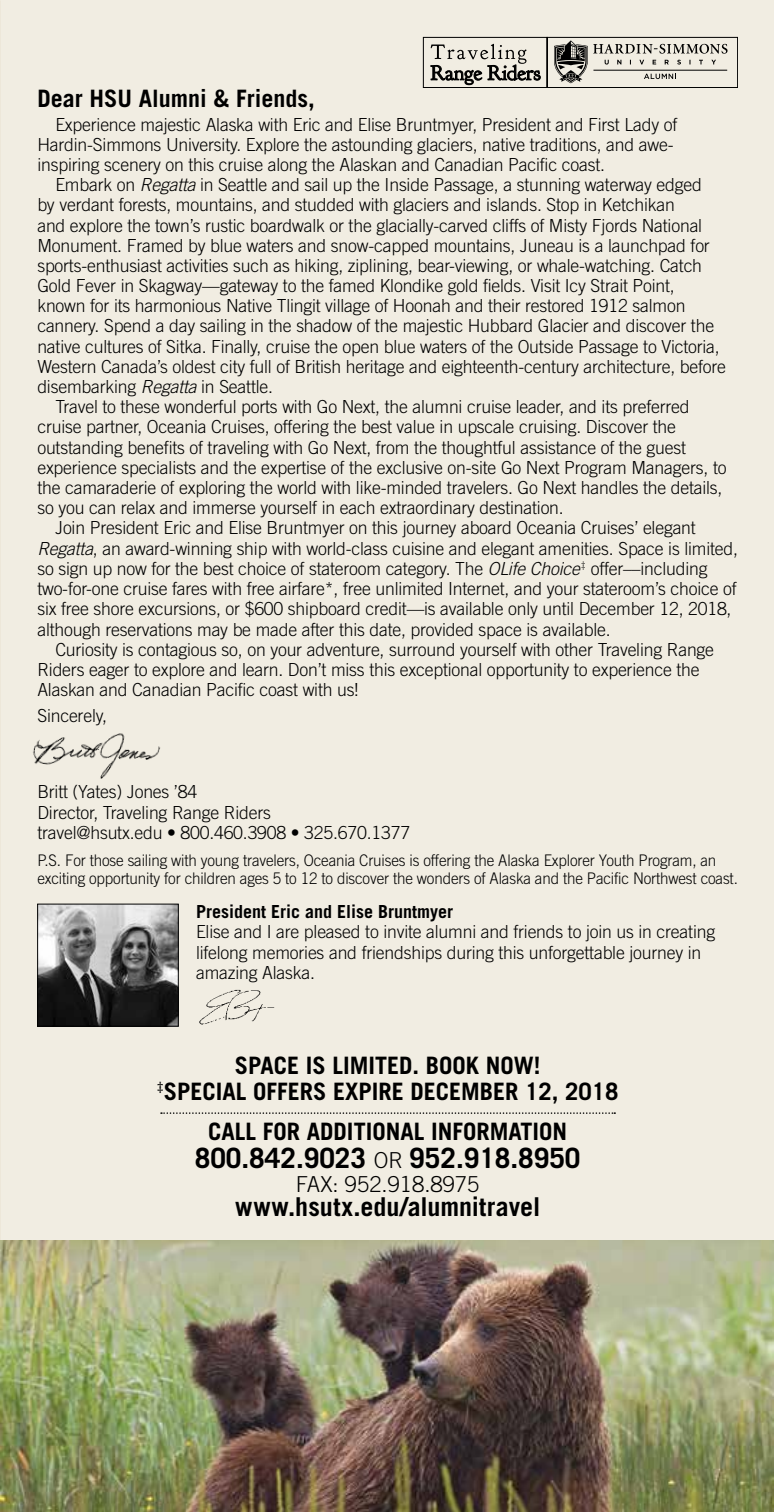
<style>
.page{position:relative;width:774px;height:1512px;background:#f1ede2}
.page>*{position:absolute;margin:0;border:0;box-sizing:border-box;transform-origin:0 0}
.t1{font:700 28px "Trade Gothic LT Std";color:#000}
.t2{font:700 26px "Trade Gothic LT Std";color:#000}
.t3{font:700 24px/26px "Trade Gothic LT Std";color:#000;text-align:center}
.t4{font:300 22px "Trade Gothic LT Std";color:#000}
.t5{font:300 18px/20.2px "Trade Gothic LT Std";letter-spacing:-.01em;color:#000}
.t6{font:700 18px "Trade Gothic LT Std";color:#000}
.t7{font:300 16px/18px "Trade Gothic LT Std";letter-spacing:-.01em;color:#000;scale:.95 1}
.s1{font-style:italic}
.s2{font-weight:300;font-size:22px}
</style>
<div class="page">
<hr style="left:773px;top:821px;width:1px;height:691px;background:#bfa874">
<img style="left:0;top:1241px;width:774px;height:271px">
<svg style="left:161px;top:1112px;width:454px;height:2px"></svg>
<svg style="left:423px;top:37px;width:315px;height:51px"></svg>
<img style="left:33px;top:733px;width:128px;height:46px">
<img style="left:39px;top:906px;width:138px;height:118px">
<div style="left:37px;top:904px;width:142px;height:122px;border:1px solid #000"></div>
<img style="left:199px;top:989px;width:76px;height:36px">
<h3 class="t3" style="left:37px;top:86px;width:279px">Dear HSU Alumni &amp; Friends,</h3>
<p class="t5" style="left:37px;top:114px;width:641px;text-indent:18px">Experience majestic Alaska with Eric and Elise Bruntmyer, President and First Lady of<br>Hardin-Simmons University. Explore the astounding glaciers, native traditions, and awe&shy;inspiring scenery on this cruise along the Alaskan and Canadian Pacific coast.</p>
<p class="t5" style="left:55px;top:174px;width:648px">Embark on <span class="s1">Regatta</span> in Seattle and sail up the Inside Passage, a stunning waterway edged</p>
<p class="t5" style="left:37px;top:195px;width:639px">by verdant forests, mountains, and studded with glaciers and islands. Stop in Ketchikan</p>
<p class="t5" style="left:37px;top:215px;width:666px">and explore the town’s rustic boardwalk or the glacially-carved cliffs of Misty Fjords National</p>
<p class="t5" style="left:37px;top:235px;width:674px">Monument. Framed by blue waters and snow-capped mountains, Juneau is a launchpad for</p>
<p class="t5" style="left:37px;top:255px;width:666px">sports-enthusiast activities such as hiking, ziplining, bear-viewing, or whale-watching. Catch</p>
<p class="t5" style="left:37px;top:275px;width:639px">Gold Fever in Skagway—gateway to the famed Klondike gold fields. Visit Icy Strait Point,</p>
<p class="t5" style="left:37px;top:296px;width:650px">known for its harmonious Native Tlingit village of Hoonah and their restored 1912 salmon</p>
<p class="t5" style="left:37px;top:316px;width:678px">cannery. Spend a day sailing in the shadow of the majestic Hubbard Glacier and discover the</p>
<p class="t5" style="left:37px;top:336px;width:684px">native cultures of Sitka. Finally, cruise the open blue waters of the Outside Passage to Victoria,</p>
<p class="t5" style="left:37px;top:356px;width:690px">Western Canada’s oldest city full of British heritage and eighteenth-century architecture, before</p>
<p class="t5" style="left:37px;top:376px;width:237px">disembarking <span class="s1">Regatta</span> in Seattle.</p>
<p class="t5" style="left:55px;top:397px;width:636px">Travel to these wonderful ports with Go Next, the alumni cruise leader, and its preferred</p>
<p class="t5" style="left:37px;top:417px;width:640px">cruise partner, Oceania Cruises, offering the best value in upscale cruising. Discover the</p>
<p class="t5" style="left:37px;top:437px;width:650px">outstanding benefits of traveling with Go Next, from the thoughtful assistance of the guest</p>
<p class="t5" style="left:37px;top:457px;width:691px">experience specialists and the expertise of the exclusive on-site Go Next Program Managers, to</p>
<p class="t5" style="left:37px;top:477px;width:687px">the camaraderie of exploring the world with like-minded travelers. Go Next handles the details,</p>
<p class="t5" style="left:37px;top:498px;width:528px">so you can relax and immerse yourself in each extraordinary destination.</p>
<p class="t5" style="left:55px;top:518px;width:642px">Join President Eric and Elise Bruntmyer on this journey aboard Oceania Cruises’ elegant</p>
<p class="t5" style="left:37px;top:538px;width:702px"><span class="s1">Regatta</span>, an award-winning ship with world-class cuisine and elegant amenities. Space is limited,</p>
<p class="t5" style="left:37px;top:558px;width:672px">so sign up now for the best choice of stateroom category. The <span class="s1">OLife Choice</span><sup>‡</sup> offer––including</p>
<p class="t5" style="left:37px;top:578px;width:701px">two-for-one cruise fares with free airfare*, free unlimited Internet, and your stateroom’s choice of</p>
<p class="t5" style="left:37px;top:599px;width:696px">six free shore excursions, or $600 shipboard credit—is available only until December 12, 2018,</p>
<p class="t5" style="left:37px;top:619px;width:575px">although reservations may be made after this date, provided space is available.</p>
<p class="t5" style="left:55px;top:639px;width:660px">Curiosity is contagious so, on your adventure, surround yourself with other Traveling Range</p>
<p class="t5" style="left:37px;top:659px;width:664px">Riders eager to explore and learn. Don’t miss this exceptional opportunity to experience the</p>
<p class="t5" style="left:37px;top:679px;width:322px">Alaskan and Canadian Pacific coast with us!</p>
<p class="t5" style="left:37px;top:705px;width:71px">Sincerely,</p>
<p class="t5" style="left:37px;top:782px;width:374px">Britt (Yates) Jones ’84<br>Director, Traveling Range Riders<br>travel@hsutx.edu • 800.460.3908 • 325.670.1377</p>
<p class="t7" style="left:37px;top:851px;width:739px">P.S. For those sailing with young travelers, Oceania Cruises is offering the Alaska Explorer Youth Program, an exciting opportunity for children ages 5 to 12 to discover the wonders of Alaska and the Pacific Northwest coast.</p>
<p class="t6" style="left:196px;top:901px;width:259px">President Eric and Elise Bruntmyer</p>
<p class="t5" style="left:196px;top:922px;width:521px">Elise and I are pleased to invite alumni and friends to join us in creating lifelong memories and friendships during this unforgettable journey in amazing Alaska.</p>
<h3 class="t3" style="left:157px;top:1052px;width:463px">SPACE IS LIMITED. BOOK NOW!<br><sup>‡</sup>SPECIAL OFFERS EXPIRE DECEMBER 12, 2018</h3>
<h3 class="t3" style="left:208px;top:1118px;width:360px">CALL FOR ADDITIONAL INFORMATION</h3>
<h1 class="t1" style="left:195px;top:1141px;width:387px">800.842.9023 <span class="s2">OR</span> 952.918.8950</h1>
<p class="t4" style="left:296px;top:1171px;width:185px">FAX: 952.918.8975</p>
<h2 class="t2" style="left:235px;top:1191px;width:307px">www.hsutx.edu/alumnitravel</h2>
</div>
